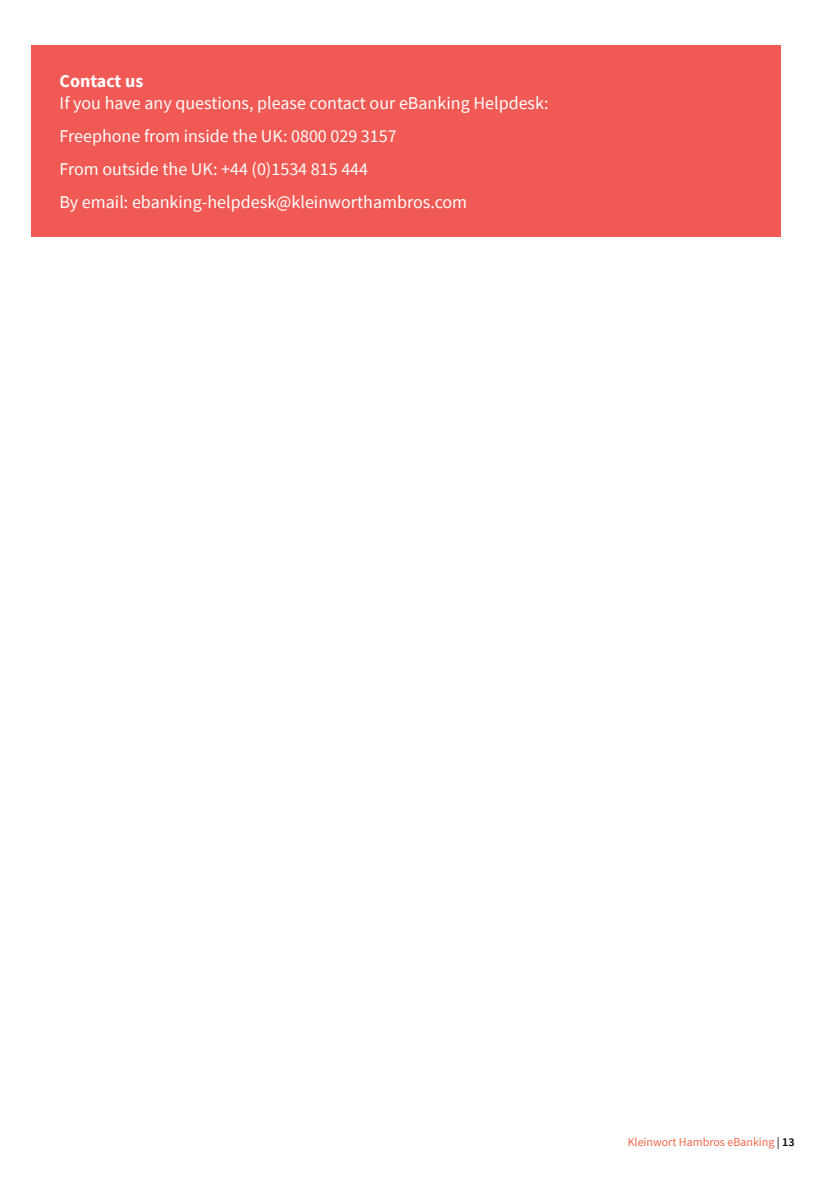
<style>
.page{position:relative;width:840px;height:1191px;background:#fff}
.page>*{position:absolute;margin:0;border:0;box-sizing:border-box;transform-origin:0 0}
.t1{font:18px/33px "Source Sans Pro";color:#fff}
.t2{font:700 18px "Source Sans Pro";color:#fff}
.t3{font:12px "Source Sans Pro";color:#f26648}
.s1{color:#010101}
.s2{font-weight:600;color:#010101}
</style>
<div class="page">
<div style="left:31px;top:45px;width:749px;height:192px;background:#f05954"></div>
<p class="t2" style="left:60px;top:69px;width:85px">Contact us</p>
<p class="t1" style="left:60px;top:87px;width:490px">If you have any questions, please contact our eBanking Helpdesk:<br>Freephone from inside the UK: 0800 029 3157<br>From outside the UK: +44 (0)1534 815 444<br>By email: ebanking-helpdesk@kleinworthambros.com</p>
<p class="t3" style="left:627px;top:1134px;width:168px">Kleinwort Hambros eBanking <span class="s1">|</span> <span class="s2">13</span></p>
</div>
